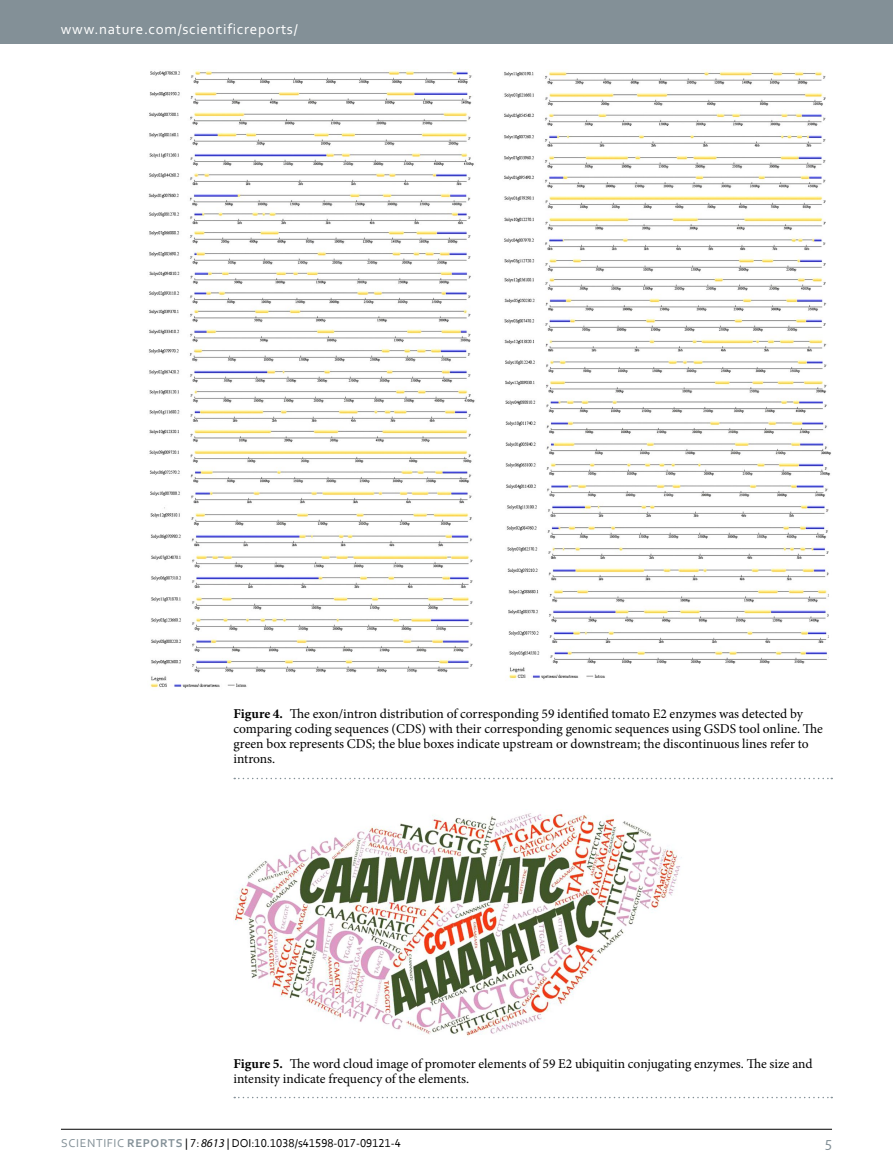
<style>
.page{position:relative;width:893px;height:1174px;background:#fff}
.page>*{position:absolute;margin:0;border:0;box-sizing:border-box;transform-origin:0 0}
.t1{font:15px "Corbel 2";letter-spacing:.045em;color:#fff}
.t2{font:15px "Corbel 2";color:#839097}
.t3{font:13.5px/15px "Minion Pro";color:#000}
.t4{font:12px "Corbel";color:#000}
.s1{font-weight:700}
.s2{font-family:"Corbel 2";color:#839097}
.s3{font-family:"Corbel Bold 2";color:#839097}
.s4{font-family:"Myriad Pro";font-style:italic}
</style>
<div class="page">
<div style="left:0;top:0;width:893px;height:43px;background:#839097"></div>
<hr style="left:61px;top:1129px;width:771px;height:1px;background:#000">
<img style="left:148px;top:70px;width:683px;height:618px">
<svg style="left:234px;top:777px;width:598px;height:2px"></svg>
<img style="left:234px;top:813px;width:448px;height:223px">
<svg style="left:234px;top:1096px;width:598px;height:2px"></svg>
<p class="t1" style="left:61px;top:19px;width:238px">www.nature.com/scientificreports/</p>
<p class="t3" style="left:233px;top:706px;width:591px"><span class="s1">Figure 4.</span> The exon/intron distribution of corresponding 59 identified tomato E2 enzymes was detected by comparing coding sequences (CDS) with their corresponding genomic sequences using GSDS tool online. The green box represents CDS; the blue boxes indicate upstream or downstream; the discontinuous lines refer to introns.</p>
<p class="t3" style="left:233px;top:1055px;width:581px"><span class="s1">Figure 5.</span> The word cloud image of promoter elements of 59 E2 ubiquitin conjugating enzymes. The size and intensity indicate frequency of the elements.</p>
<p class="t4" style="left:61px;top:1135px;width:341px"><span class="s2">Scientific</span> <span class="s3">REPORTS</span> | 7: <span class="s4">8613</span> | DOI:10.1038/s41598-017-09121-4</p>
<p class="t2" style="left:825px;top:1132px;width:9px">5</p>
</div>
